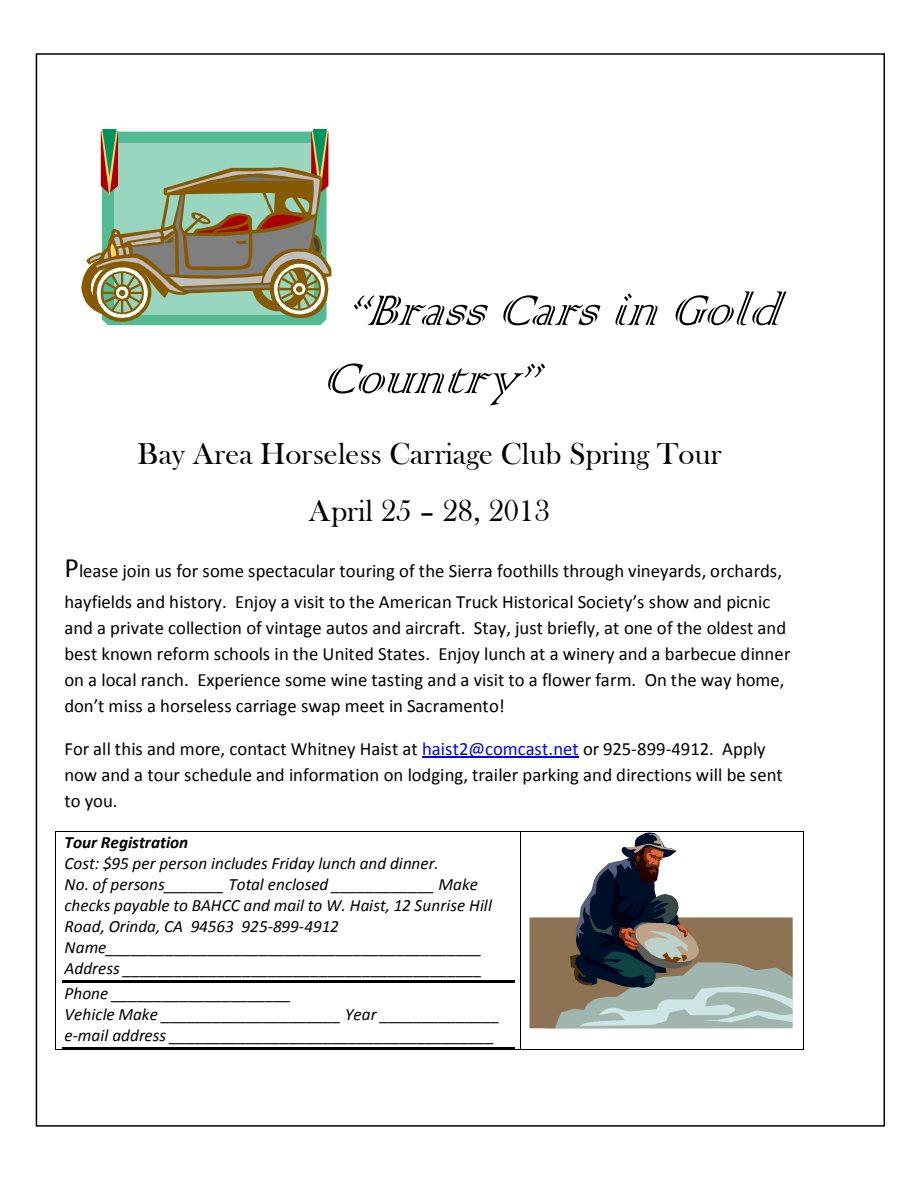
<style>
.page{position:relative;width:918px;height:1188px;background:#fff}
.page>*{position:absolute;margin:0;border:0;box-sizing:border-box;transform-origin:0 0}
.t1{font:italic 56.1px/68.1px "Colonna";color:#000}
.t2{font:31.05px/56.6px "Bask Old Face";color:#000;text-align:center}
.t3{font:18.75px/26.1px "Calibri";color:#000}
.t4{font:italic 17.25px/21px "Calibri";color:#000}
.t5{font:italic 700 17.25px "Calibri";color:#000}
.s1{font-size:28.05px}
.s2{color:#00f}
</style>
<div class="page">
<hr style="left:422px;top:757px;width:157px;height:1px;background:#00f">
<hr style="left:62px;top:980px;width:453px;height:3px;background:#000">
<hr style="left:62px;top:1047px;width:453px;height:2px;background:#000">
<hr style="left:56px;top:831px;width:464px;height:1px;background:#000">
<hr style="left:521px;top:831px;width:282px;height:1px;background:#000">
<hr style="left:55px;top:832px;width:1px;height:217px;background:#000">
<hr style="left:56px;top:1049px;width:464px;height:1px;background:#000">
<hr style="left:520px;top:832px;width:1px;height:217px;background:#000">
<hr style="left:521px;top:1049px;width:282px;height:1px;background:#000">
<hr style="left:803px;top:832px;width:1px;height:217px;background:#000">
<svg style="left:81px;top:129px;width:250px;height:196px;background:#96a684"></svg>
<svg style="left:529px;top:832px;width:264px;height:197px"></svg>
<h1 class="t1" style="left:322px;top:275px;width:484px;text-indent:23px">“BrassCarsinGold<br>Country”</h1>
<h2 class="t2" style="left:137px;top:426px;width:586px">Bay Area Horseless Carriage Club Spring Tour<br>April 25 – 28, 2013</h2>
<p class="t3" style="left:64px;top:555px;width:719px;line-height:31px"><span class="s1">P</span>lease join us for some spectacular touring of the Sierra foothills through vineyards, orchards, hayfields and history. Enjoy a visit to the American Truck Historical Society’s show and picnic</p>
<p class="t3" style="left:64px;top:615px;width:728px">and a private collection of vintage autos and aircraft. Stay, just briefly, at one of the oldest and best known reform schools in the United States. Enjoy lunch at a winery and a barbecue dinner on a local ranch. Experience some wine tasting and a visit to a flower farm. On the way home, don’t miss a horseless carriage swap meet in Sacramento!</p>
<p class="t3" style="left:64px;top:735px;width:720px">For all this and more, contact Whitney Haist at <span class="s2">haist2@comcast.net</span> or 925-899-4912. Apply now and a tour schedule and information on lodging, trailer parking and directions will be sent to you.</p>
<p class="t5" style="left:64px;top:832px;width:125px">Tour Registration</p>
<p class="t4" style="left:64px;top:852px;width:429px">Cost: $95 per person includes Friday lunch and dinner.<br>No. of persons_______ Total enclosed ____________ Make checks payable to BAHCC and mail to W. Haist, 12 Sunrise Hill Road, Orinda, CA 94563 925-899-4912<br>Name____________________________________________ Address __________________________________________</p>
<p class="t4" style="left:64px;top:982px;width:437px">Phone _____________________<br>Vehicle Make _____________________ Year ______________ e-mail address ______________________________________</p>
</div>
